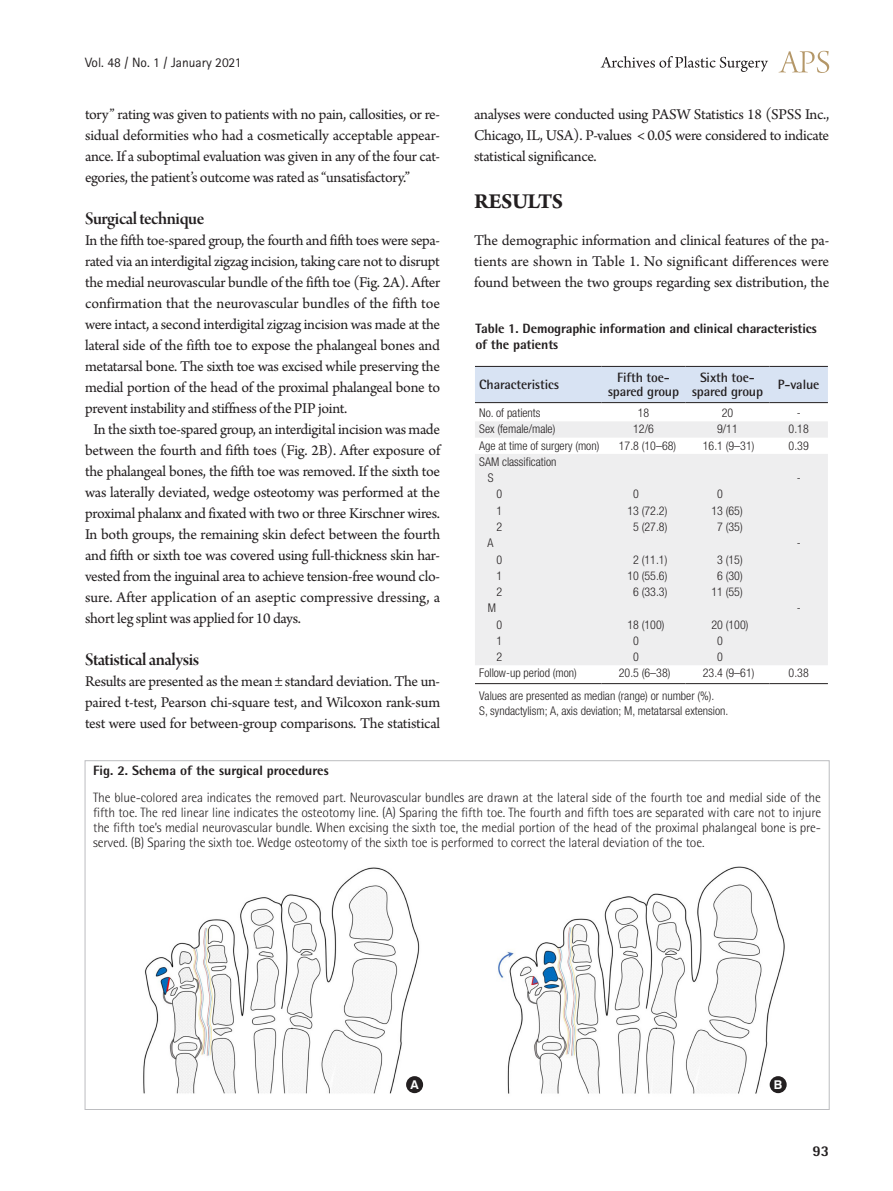
<style>
.page{position:relative;width:893px;height:1191px;background:#fff}
.page>*{position:absolute;margin:0;border:0;box-sizing:border-box;transform-origin:0 0}
.대제목{font:700 22.5px "Arno Pro";letter-spacing:-.02em;color:#231f20}
.중제목{font:18.75px "Arno Pro Smbd Display";letter-spacing:-.025em;color:#231f20}
.본문_0{font:15.75px/21px "Arno Pro";letter-spacing:-.02em;color:#231f20;text-align:justify}
.본문{font:15.75px/21px "Arno Pro";letter-spacing:-.02em;color:#231f20;text-align:justify}
.t1{font:800 15px "Rotis Semi Sans Std";color:#231f20}
.그림설명{font:300 13.5px/15px "Rotis Semi Sans Std";letter-spacing:-.01em;color:#231f20;text-align:justify}
.표그림제목{font:800 13.5px/16.2px "Rotis Semi Sans Std";letter-spacing:-.01em;color:#231f20}
.표열제목{font:700 13.5px/14.2px "Rotis Semi Sans Std";letter-spacing:-.01em;color:#231f20;text-align:center}
.t2{font:13.5px "Rotis Sans Serif Std";color:#231f20}
.t3{font:700 12.15px "Swiss 721 BT";color:#fff}
.표본문{font:300 condensed 12px "Helvetica Neue LT Std";color:#231f20}
</style>
<div class="page">
<svg style="left:779px;top:51px;width:50px;height:22px"></svg>
<svg style="left:601px;top:56px;width:167px;height:16px"></svg>
<img style="left:143px;top:867px;width:281px;height:227px">
<img style="left:498px;top:866px;width:289px;height:228px">
<div style="left:475px;top:367px;width:353px;height:35px;background:#d8e3f3"></div>
<svg style="left:475px;top:403px;width:353px;height:35px"></svg>
<div style="left:475px;top:421px;width:353px;height:16px;background:#eeeeef"></div>
<div style="left:475px;top:454px;width:353px;height:211px;background:#eeeeef"></div>
<hr style="left:475px;top:683px;width:126px;height:1px;background:#231f20">
<hr style="left:601px;top:683px;width:84px;height:1px;background:#231f20">
<hr style="left:685px;top:683px;width:84px;height:1px;background:#231f20">
<hr style="left:769px;top:683px;width:59px;height:1px;background:#231f20">
<hr style="left:475px;top:366px;width:126px;height:1px;background:#231f20">
<hr style="left:601px;top:366px;width:84px;height:1px;background:#231f20">
<hr style="left:685px;top:366px;width:84px;height:1px;background:#231f20">
<hr style="left:769px;top:366px;width:59px;height:1px;background:#231f20">
<hr style="left:475px;top:402px;width:126px;height:1px;background:#231f20">
<hr style="left:601px;top:402px;width:84px;height:1px;background:#231f20">
<hr style="left:685px;top:402px;width:84px;height:1px;background:#231f20">
<hr style="left:769px;top:402px;width:59px;height:1px;background:#231f20">
<div style="left:406px;top:1076px;width:17px;height:17px;background:#231f20;border-radius:50%"></div>
<div style="left:770px;top:1076px;width:17px;height:17px;background:#231f20;border-radius:50%"></div>
<p class="t2" style="left:85px;top:54px;width:158px">Vol. 48 / No. 1 / January 2021</p>
<p class="본문" style="left:85px;top:105px;width:357px">tory” rating was given to patients with no pain, callosities, or re&shy;sidual deformities who had a cosmetically acceptable appear&shy;ance. If a suboptimal evaluation was given in any of the four cat&shy;egories, the patient’s outcome was rated as “unsatisfactory.”</p>
<p class="중제목" style="left:85px;top:208px;width:121px">Surgical technique</p>
<p class="본문_0" style="left:85px;top:231px;width:357px">In the fifth toe-spared group, the fourth and fifth toes were sepa&shy;rated via an interdigital zigzag incision, taking care not to disrupt the medial neurovascular bundle of the fifth toe (Fig. 2A). After confirmation that the neurovascular bundles of the fifth toe were intact, a second interdigital zigzag incision was made at the lateral side of the fifth toe to expose the phalangeal bones and metatarsal bone. The sixth toe was excised while preserving the medial portion of the head of the proximal phalangeal bone to prevent instability and stiffness of the PIP joint.</p>
<p class="본문" style="left:85px;top:420px;width:357px;text-indent:9px">In the sixth toe-spared group, an interdigital incision was made between the fourth and fifth toes (Fig. 2B). After exposure of the phalangeal bones, the fifth toe was removed. If the sixth toe was laterally deviated, wedge osteotomy was performed at the proximal phalanx and fixated with two or three Kirschner wires.<br>In both groups, the remaining skin defect between the fourth and fifth or sixth toe was covered using full-thickness skin har&shy;vested from the inguinal area to achieve tension-free wound clo&shy;sure. After application of an aseptic compressive dressing, a short leg splint was applied for 10 days.</p>
<p class="중제목" style="left:85px;top:649px;width:116px">Statistical analysis</p>
<p class="본문_0" style="left:85px;top:672px;width:357px">Results are presented as the mean ± standard deviation. The un&shy;paired t-test, Pearson chi-square test, and Wilcoxon rank-sum test were used for between-group comparisons. The statistical</p>
<p class="본문_0" style="left:474px;top:105px;width:357px">analyses were conducted using PASW Statistics 18 (SPSS Inc., Chicago, IL, USA). P-values &lt; 0.05 were considered to indicate statistical significance.</p>
<p class="대제목" style="left:474px;top:189px;width:91px">RESULTS</p>
<p class="본문_0" style="left:474px;top:231px;width:357px">The demographic information and clinical features of the pa&shy;tients are shown in Table 1. No significant differences were found between the two groups regarding sex distribution, the</p>
<p class="표그림제목" style="left:475px;top:319px;width:343px">Table 1. Demographic information and clinical characteristics of the patients</p>
<p class="표열제목" style="left:479px;top:377px;width:82px">Characteristics</p>
<p class="표열제목" style="left:608px;top:370px;width:73px">Fifth toe&shy;spared group</p>
<p class="표열제목" style="left:692px;top:370px;width:73px">Sixth toe&shy;spared group</p>
<p class="표열제목" style="left:778px;top:377px;width:43px">P-value</p>
<p class="표본문" style="left:479px;top:406px;width:63px">No. of patients</p>
<p class="표본문" style="left:638px;top:406px;width:13px">18</p>
<p class="표본문" style="left:722px;top:406px;width:13px">20</p>
<p class="표본문" style="left:797px;top:406px;width:5px">-</p>
<p class="표본문" style="left:479px;top:422px;width:78px">Sex (female/male)</p>
<p class="표본문" style="left:633px;top:422px;width:22px">12/6</p>
<p class="표본문" style="left:717px;top:422px;width:22px">9/11</p>
<p class="표본문" style="left:789px;top:422px;width:22px">0.18</p>
<p class="표본문" style="left:479px;top:438px;width:122px">Age at time of surgery (mon)</p>
<p class="표본문" style="left:619px;top:438px;width:59px">17.8 (10–68)</p>
<p class="표본문" style="left:703px;top:438px;width:53px">16.1 (9–31)</p>
<p class="표본문" style="left:789px;top:438px;width:22px">0.39</p>
<p class="표본문" style="left:479px;top:455px;width:79px">SAM classification</p>
<p class="표본문" style="left:488px;top:471px;width:7px">S</p>
<p class="표본문" style="left:797px;top:471px;width:5px">-</p>
<p class="표본문" style="left:496px;top:487px;width:7px">0</p>
<p class="표본문" style="left:633px;top:487px;width:7px">0</p>
<p class="표본문" style="left:717px;top:487px;width:7px">0</p>
<p class="표본문" style="left:496px;top:503px;width:7px">1</p>
<p class="표본문" style="left:627px;top:503px;width:41px">13 (72.2)</p>
<p class="표본문" style="left:711px;top:503px;width:33px">13 (65)</p>
<p class="표본문" style="left:496px;top:520px;width:7px">2</p>
<p class="표본문" style="left:633px;top:520px;width:36px">5 (27.8)</p>
<p class="표본문" style="left:717px;top:520px;width:27px">7 (35)</p>
<p class="표본문" style="left:487px;top:536px;width:7px">A</p>
<p class="표본문" style="left:797px;top:536px;width:5px">-</p>
<p class="표본문" style="left:496px;top:552px;width:7px">0</p>
<p class="표본문" style="left:633px;top:552px;width:36px">2 (11.1)</p>
<p class="표본문" style="left:717px;top:552px;width:27px">3 (15)</p>
<p class="표본문" style="left:496px;top:568px;width:7px">1</p>
<p class="표본문" style="left:627px;top:568px;width:41px">10 (55.6)</p>
<p class="표본문" style="left:717px;top:568px;width:27px">6 (30)</p>
<p class="표본문" style="left:496px;top:585px;width:7px">2</p>
<p class="표본문" style="left:633px;top:585px;width:36px">6 (33.3)</p>
<p class="표본문" style="left:711px;top:585px;width:33px">11 (55)</p>
<p class="표본문" style="left:488px;top:601px;width:10px">M</p>
<p class="표본문" style="left:797px;top:601px;width:5px">-</p>
<p class="표본문" style="left:496px;top:617px;width:7px">0</p>
<p class="표본문" style="left:627px;top:617px;width:39px">18 (100)</p>
<p class="표본문" style="left:711px;top:617px;width:39px">20 (100)</p>
<p class="표본문" style="left:496px;top:633px;width:7px">1</p>
<p class="표본문" style="left:633px;top:633px;width:7px">0</p>
<p class="표본문" style="left:717px;top:633px;width:7px">0</p>
<p class="표본문" style="left:496px;top:650px;width:7px">2</p>
<p class="표본문" style="left:633px;top:650px;width:7px">0</p>
<p class="표본문" style="left:717px;top:650px;width:7px">0</p>
<p class="표본문" style="left:479px;top:666px;width:99px">Follow-up period (mon)</p>
<p class="표본문" style="left:619px;top:666px;width:53px">20.5 (6–38)</p>
<p class="표본문" style="left:703px;top:666px;width:53px">23.4 (9–61)</p>
<p class="표본문" style="left:789px;top:666px;width:22px">0.38</p>
<p class="표본문" style="left:479px;top:689px;width:237px">Values are presented as median (range) or number (%).</p>
<p class="표본문" style="left:479px;top:703px;width:251px">S, syndactylism; A, axis deviation; M, metatarsal extension.</p>
<p class="표그림제목" style="left:93px;top:762px;width:237px">Fig. 2. Schema of the surgical procedures</p>
<p class="그림설명" style="left:93px;top:790px;width:729px">The blue-colored area indicates the removed part. Neurovascular bundles are drawn at the lateral side of the fourth toe and medial side of the fifth toe. The red linear line indicates the osteotomy line. (A) Sparing the fifth toe. The fourth and fifth toes are separated with care not to injure the fifth toe’s medial neurovascular bundle. When excising the sixth toe, the medial portion of the head of the proximal phalangeal bone is pre&shy;served. (B) Sparing the sixth toe. Wedge osteotomy of the sixth toe is performed to correct the lateral deviation of the toe.</p>
<p class="t3" style="left:410px;top:1077px;width:10px">A</p>
<p class="t3" style="left:774px;top:1077px;width:10px">B</p>
<p class="t1" style="left:812px;top:1141px;width:18px">93</p>
</div>
